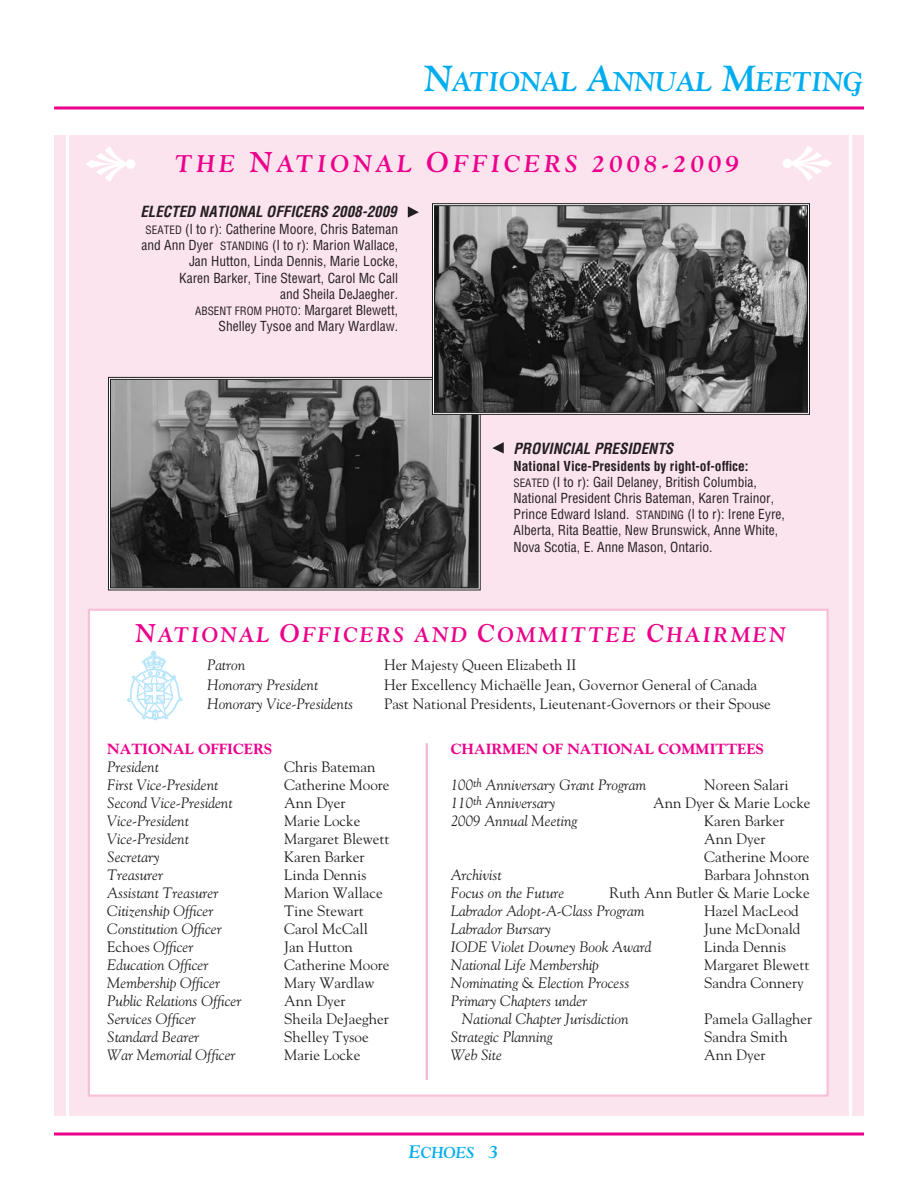
<style>
.page{position:relative;width:918px;height:1188px;background:#fff}
.page>*{position:absolute;margin:0;border:0;box-sizing:border-box;transform-origin:0 0}
.t1{font:italic 700 27px "Goudy";color:#00adef}
.t2{font:italic 700 24px "Goudy";letter-spacing:.165em;color:#ec008c}
.t3{font:italic 700 21px "Goudy";letter-spacing:.11em;color:#ec008c}
.t4{font:italic 700 15.75px "Goudy";color:#00adef}
.t5{font:italic 15px/18px "Goudy";color:#231f20}
.t6{font:15px/18px "Goudy";color:#231f20}
.t7{font:italic 700 condensed 15px "Helvetica";color:#231f20}
.t8{font:800 15px "Goudy";color:#ec008c}
.t9{font:condensed 13.5px/16.2px "Helvetica";color:#231f20}
.s1{font-size:36px}
.s2{font-size:28.5px}
.s3{font-size:11.25px}
.s4{font-weight:700}
.s5{font-size:25.5px}
.s6{font-style:normal}
.s7{font-size:18px}
</style>
<div class="page">
<svg style="left:54px;top:1132px;width:810px;height:4px;background:#f03fa8"></svg>
<hr style="left:54px;top:106px;width:810px;height:3px;background:#ec008c">
<div style="left:54px;top:135px;width:810px;height:981px;background:#fce4ef"></div>
<svg style="left:86px;top:146px;width:49px;height:36px"></svg>
<svg style="left:782px;top:146px;width:50px;height:35px"></svg>
<hr style="left:66px;top:128px;width:3px;height:989px;background:#fff">
<hr style="left:849px;top:130px;width:3px;height:989px;background:#fff">
<div style="left:90px;top:611px;width:736px;height:483px;background:#fff"></div>
<div style="left:88px;top:609px;width:741px;height:488px;border:2px solid #f8c1d9"></div>
<hr style="left:426px;top:743px;width:2px;height:337px;background:#f7b7d3">
<img style="left:127px;top:650px;width:56px;height:71px">
<svg style="left:108px;top:376px;width:373px;height:215px;background:#545454"></svg>
<svg style="left:408px;top:206px;width:11px;height:12px"></svg>
<svg style="left:492px;top:442px;width:12px;height:12px"></svg>
<svg style="left:431px;top:203px;width:379px;height:212px;background:#585858"></svg>
<h1 class="t1" style="left:424px;top:71px;width:440px"><span class="s1">N</span>ATIONAL <span class="s1">A</span>NNUAL <span class="s1">M</span>EETING</h1>
<h2 class="t2" style="left:175px;top:155px;width:565px">THE <span class="s2">N</span>ATIONAL <span class="s2">O</span>FFICERS 2008-2009</h2>
<p class="t7" style="left:140px;top:206px;width:261px">ELECTED NATIONAL OFFICERS 2008-2009</p>
<p class="t9" style="left:141px;top:222px;width:258px;text-align:right"><span class="s3">SEATED</span> (l to r): Catherine Moore, Chris Bateman and Ann Dyer <span class="s3">STANDING</span> (l to r): Marion Wallace, Jan Hutton, Linda Dennis, Marie Locke,<br>Karen Barker, Tine Stewart, Carol Mc Call<br>and Sheila DeJaegher.<br><span class="s3">ABSENT FROM PHOTO</span>: Margaret Blewett,<br>Shelley Tysoe and Mary Wardlaw.</p>
<p class="t7" style="left:514px;top:442px;width:164px">PROVINCIAL PRESIDENTS</p>
<p class="t9" style="left:514px;top:459px;width:273px"><span class="s4">National Vice-Presidents by right-of-office:<br></span><span class="s3">SEATED</span> (l to r): Gail Delaney, British Columbia, National President Chris Bateman, Karen Trainor, Prince Edward Island. <span class="s3">STANDING</span> (l to r): Irene Eyre, Alberta, Rita Beattie, New Brunswick, Anne White, Nova Scotia, E. Anne Mason, Ontario.</p>
<h3 class="t3" style="left:135px;top:627px;width:652px"><span class="s5">N</span>ATIONAL <span class="s5">O</span>FFICERS AND <span class="s5">C</span>OMMITTEE <span class="s5">C</span>HAIRMEN</h3>
<p class="t5" style="left:207px;top:657px;width:40px">Patron</p>
<p class="t6" style="left:384px;top:657px;width:194px">Her Majesty Queen Elizabeth II</p>
<p class="t5" style="left:207px;top:677px;width:113px">Honorary President</p>
<p class="t6" style="left:384px;top:677px;width:375px">Her Excellency Michaëlle Jean, Governor General of Canada</p>
<p class="t5" style="left:207px;top:696px;width:148px">Honorary Vice-Presidents</p>
<p class="t6" style="left:384px;top:696px;width:388px">Past National Presidents, Lieutenant-Governors or their Spouse</p>
<p class="t8" style="left:107px;top:743px;width:166px">NATIONAL OFFICERS</p>
<p class="t5" style="left:107px;top:759px;width:53px">President</p>
<p class="t6" style="left:284px;top:759px;width:93px">Chris Bateman</p>
<p class="t5" style="left:107px;top:777px;width:113px">First Vice-President</p>
<p class="t6" style="left:284px;top:777px;width:107px">Catherine Moore</p>
<p class="t5" style="left:107px;top:795px;width:127px">Second Vice-President</p>
<p class="t6" style="left:284px;top:795px;width:63px">Ann Dyer</p>
<p class="t5" style="left:107px;top:813px;width:83px">Vice-President</p>
<p class="t6" style="left:284px;top:813px;width:78px">Marie Locke</p>
<p class="t5" style="left:107px;top:831px;width:83px">Vice-President</p>
<p class="t6" style="left:284px;top:831px;width:107px">Margaret Blewett</p>
<p class="t5" style="left:107px;top:849px;width:54px">Secretary</p>
<p class="t6" style="left:284px;top:849px;width:82px">Karen Barker</p>
<p class="t5" style="left:107px;top:867px;width:57px">Treasurer</p>
<p class="t6" style="left:284px;top:867px;width:84px">Linda Dennis</p>
<p class="t5" style="left:107px;top:885px;width:113px">Assistant Treasurer</p>
<p class="t6" style="left:284px;top:885px;width:100px">Marion Wallace</p>
<p class="t5" style="left:107px;top:903px;width:108px">Citizenship Officer</p>
<p class="t6" style="left:284px;top:903px;width:81px">Tine Stewart</p>
<p class="t5" style="left:107px;top:921px;width:116px">Constitution Officer</p>
<p class="t6" style="left:284px;top:921px;width:85px">Carol McCall</p>
<p class="t5" style="left:107px;top:939px;width:88px"><span class="s6">Echoes</span> Officer</p>
<p class="t6" style="left:284px;top:939px;width:70px">Jan Hutton</p>
<p class="t5" style="left:107px;top:957px;width:103px">Education Officer</p>
<p class="t6" style="left:284px;top:957px;width:107px">Catherine Moore</p>
<p class="t5" style="left:107px;top:975px;width:114px">Membership Officer</p>
<p class="t6" style="left:284px;top:975px;width:92px">Mary Wardlaw</p>
<p class="t5" style="left:107px;top:993px;width:136px">Public Relations Officer</p>
<p class="t6" style="left:284px;top:993px;width:63px">Ann Dyer</p>
<p class="t5" style="left:107px;top:1011px;width:90px">Services Officer</p>
<p class="t6" style="left:284px;top:1011px;width:106px">Sheila DeJaegher</p>
<p class="t5" style="left:107px;top:1029px;width:94px">Standard Bearer</p>
<p class="t6" style="left:284px;top:1029px;width:86px">Shelley Tysoe</p>
<p class="t5" style="left:107px;top:1047px;width:130px">War Memorial Officer</p>
<p class="t6" style="left:284px;top:1047px;width:78px">Marie Locke</p>
<p class="t8" style="left:451px;top:743px;width:315px">CHAIRMEN OF NATIONAL COMMITTEES</p>
<p class="t5" style="left:451px;top:777px;width:197px">100<sup>th</sup> Anniversary Grant Program</p>
<p class="t6" style="left:704px;top:777px;width:86px">Noreen Salari</p>
<p class="t5" style="left:451px;top:795px;width:106px">110<sup>th</sup> Anniversary</p>
<p class="t6" style="left:653px;top:795px;width:159px">Ann Dyer &amp; Marie Locke</p>
<p class="t5" style="left:451px;top:813px;width:128px">2009 Annual Meeting</p>
<p class="t6" style="left:704px;top:813px;width:107px">Karen Barker<br>Ann Dyer<br>Catherine Moore</p>
<p class="t5" style="left:451px;top:867px;width:52px">Archivist</p>
<p class="t6" style="left:704px;top:867px;width:107px">Barbara Johnston</p>
<p class="t5" style="left:451px;top:885px;width:115px">Focus on the Future</p>
<p class="t6" style="left:609px;top:885px;width:202px">Ruth Ann Butler &amp; Marie Locke</p>
<p class="t5" style="left:451px;top:903px;width:195px">Labrador Adopt-A-Class Program</p>
<p class="t6" style="left:704px;top:903px;width:96px">Hazel MacLeod</p>
<p class="t5" style="left:451px;top:921px;width:102px">Labrador Bursary</p>
<p class="t6" style="left:704px;top:921px;width:98px">June McDonald</p>
<p class="t5" style="left:451px;top:939px;width:202px">IODE Violet Downey Book Award</p>
<p class="t6" style="left:704px;top:939px;width:84px">Linda Dennis</p>
<p class="t5" style="left:451px;top:957px;width:150px">National Life Membership</p>
<p class="t6" style="left:704px;top:957px;width:107px">Margaret Blewett</p>
<p class="t5" style="left:451px;top:975px;width:180px">Nominating <span class="s6">&amp;</span> Election Process</p>
<p class="t6" style="left:704px;top:975px;width:101px">Sandra Connery</p>
<p class="t5" style="left:462px;top:993px;width:168px;text-indent:-11px">Primary Chapters under<br>National Chapter Jurisdiction</p>
<p class="t6" style="left:704px;top:1011px;width:109px">Pamela Gallagher</p>
<p class="t5" style="left:451px;top:1029px;width:104px">Strategic Planning</p>
<p class="t6" style="left:704px;top:1029px;width:85px">Sandra Smith</p>
<p class="t5" style="left:451px;top:1047px;width:53px">Web Site</p>
<p class="t6" style="left:704px;top:1047px;width:63px">Ann Dyer</p>
<p class="t4" style="left:409px;top:1146px;width:91px"><span class="s7">E</span>CHOES <span class="s7">3</span></p>
</div>
